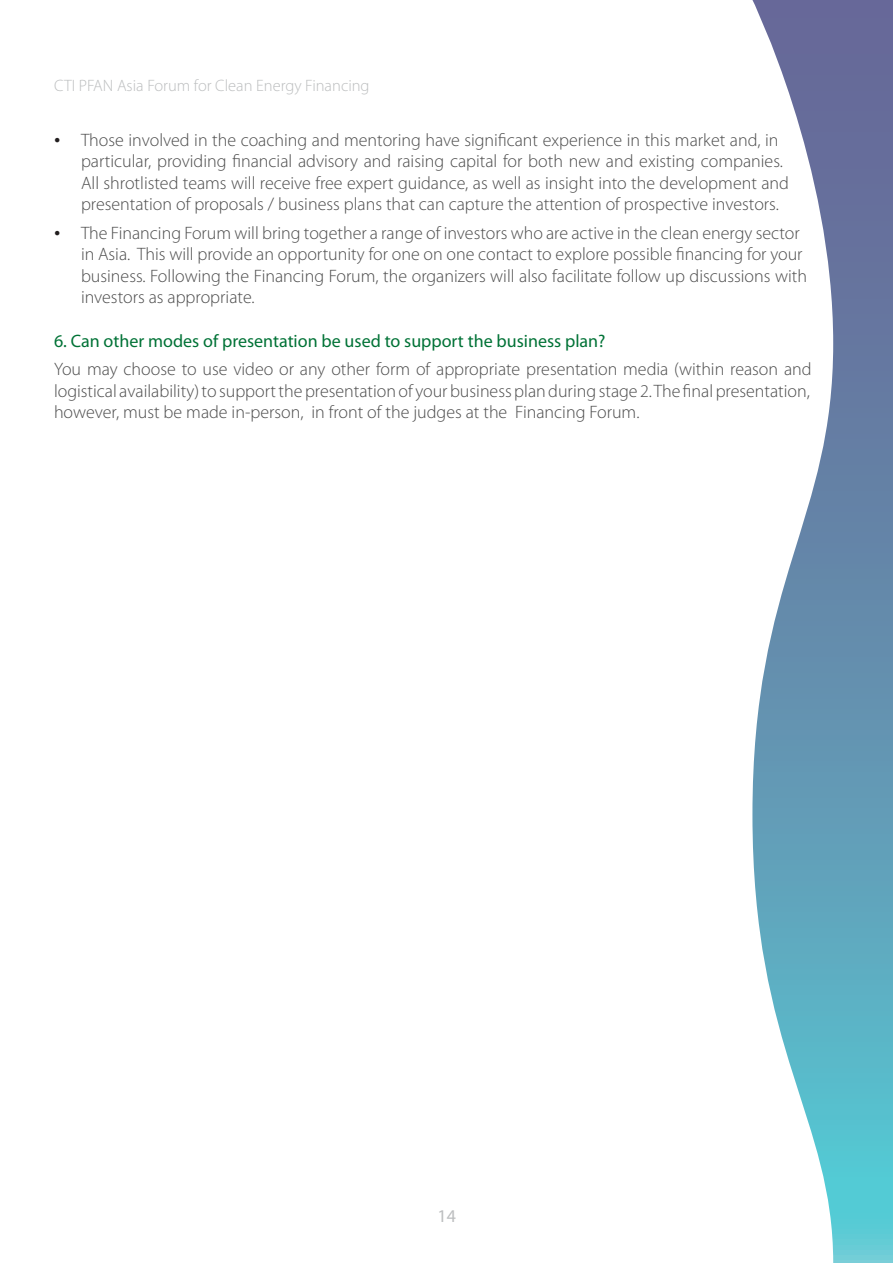
<style>
.page{position:relative;width:893px;height:1263px;background:#fff}
.page>*{position:absolute;margin:0;border:0;box-sizing:border-box;transform-origin:0 0}
.t1{font:300 18px/21.6px "Myriad Pro";color:#4c4c4c}
.t2{font:18px "Myriad Pro";color:#007236}
.t3{font:18px "Myriad Pro";color:#bcbebf}
.t4{font:300 16.5px "Myriad Pro";color:#bcbebf}
.s1{font-family:"Times New Roman";font-weight:400;color:#221e1f}
</style>
<div class="page">
<svg style="left:752px;top:0;width:141px;height:1263px"></svg>
<p class="t4" style="left:54px;top:76px;width:317px">CTI PFAN Asia Forum for Clean Energy Financing</p>
<p class="t1" style="left:81px;top:129px;width:709px;text-indent:-27px"><span class="s1">•</span> Those involved in the coaching and mentoring have significant experience in this market and, in particular, providing financial advisory and raising capital for both new and existing companies.<br>All shrotlisted teams will receive free expert guidance, as well as insight into the development and presentation of proposals / business plans that can capture the attention of prospective investors.</p>
<p class="t1" style="left:81px;top:222px;width:728px;text-indent:-27px"><span class="s1">•</span> The Financing Forum will bring together a range of investors who are active in the clean energy sector in Asia. This will provide an opportunity for one on one contact to explore possible financing for your business. Following the Financing Forum, the organizers will also facilitate follow up discussions with investors as appropriate.</p>
<p class="t2" style="left:54px;top:330px;width:553px">6. Can other modes of presentation be used to support the business plan?</p>
<p class="t1" style="left:54px;top:358px;width:759px;text-align:justify">You may choose to use video or any other form of appropriate presentation media (within reason and logistical availability) to support the presentation of your business plan during stage 2. The final presentation, however, must be made in-person, in front of the judges at the Financing Forum.</p>
<p class="t3" style="left:437px;top:1205px;width:20px">14</p>
</div>
